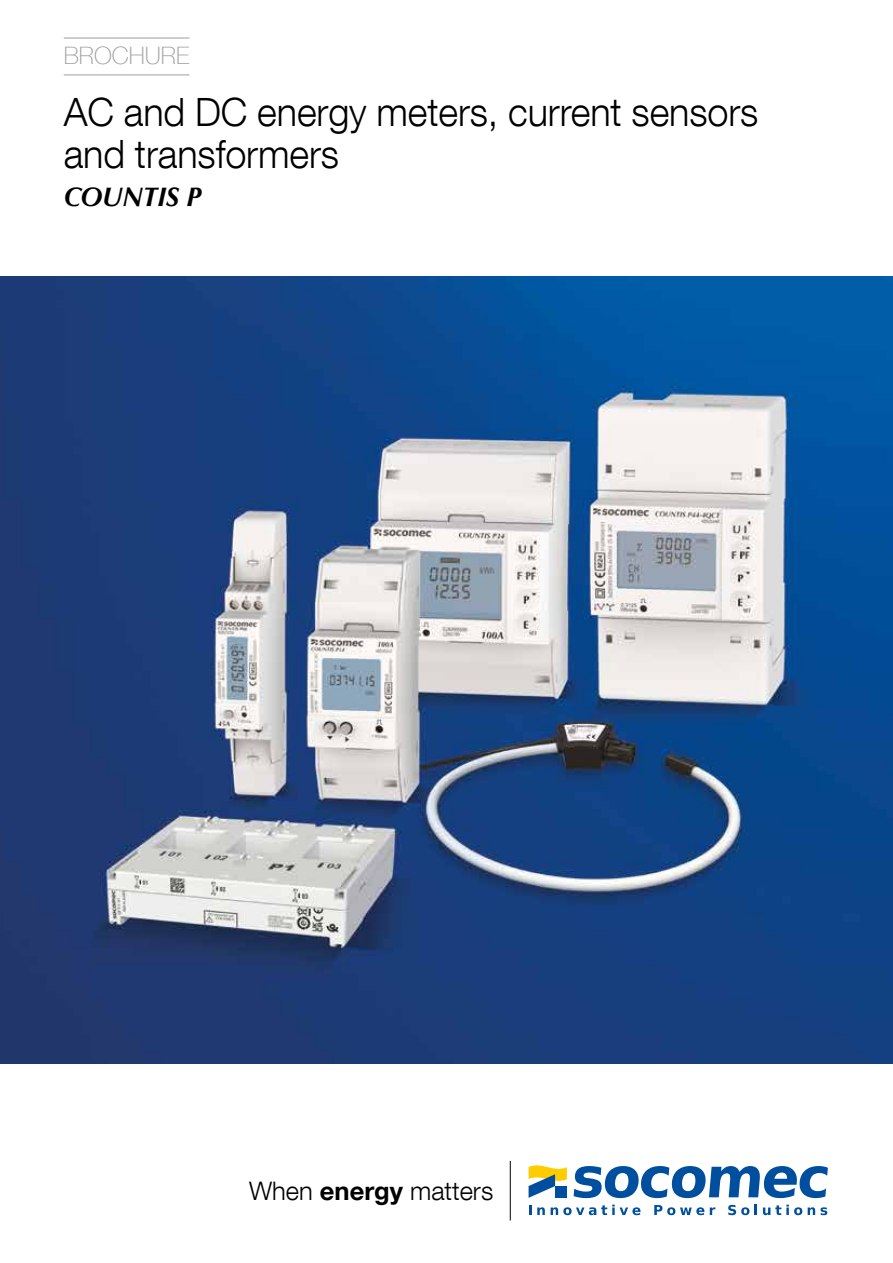
<style>
.page{position:relative;width:893px;height:1263px;background:#fff}
.page>*{position:absolute;margin:0;border:0;box-sizing:border-box;transform-origin:0 0}
.t1{font:300 39px/42.8px "Helvetica Neue LT Com";letter-spacing:-.005em;color:#000}
.t2{font:italic 700 27px "Optima LT Std";letter-spacing:-.005em;color:#000}
.t3{font:300 25.5px "Helvetica Neue LT Com";color:#000}
.t4{font:100 24px "Helvetica Neue LT Com";color:#9d9d9c}
.s1{font-weight:700}
</style>
<div class="page">
<svg style="left:574px;top:1166px;width:254px;height:32px"></svg>
<svg style="left:529px;top:1205px;width:2px;height:10px"></svg>
<svg style="left:537px;top:1207px;width:8px;height:8px"></svg>
<svg style="left:551px;top:1204px;width:89px;height:11px"></svg>
<svg style="left:654px;top:1205px;width:50px;height:10px"></svg>
<svg style="left:710px;top:1207px;width:5px;height:8px"></svg>
<svg style="left:728px;top:1205px;width:21px;height:10px"></svg>
<svg style="left:755px;top:1204px;width:2px;height:11px"></svg>
<svg style="left:763px;top:1204px;width:39px;height:11px"></svg>
<svg style="left:808px;top:1207px;width:19px;height:8px"></svg>
<svg style="left:529px;top:1165px;width:38px;height:33px"></svg>
<hr style="left:510px;top:1161px;width:1px;height:59px;background:#000">
<hr style="left:64px;top:38px;width:125px;height:1px;background:#9d9d9c">
<hr style="left:64px;top:75px;width:125px;height:1px;background:#9d9d9c">
<img style="left:0;top:276px;width:893px;height:787px">
<p class="t4" style="left:64px;top:41px;width:127px">BROCHURE</p>
<p class="t1" style="left:64px;top:90px;width:696px">AC and DC energy meters, current sensors and transformers</p>
<p class="t2" style="left:64px;top:181px;width:139px">COUNTIS P</p>
<p class="t3" style="left:249px;top:1175px;width:246px">When <span class="s1">energy</span> matters</p>
</div>
